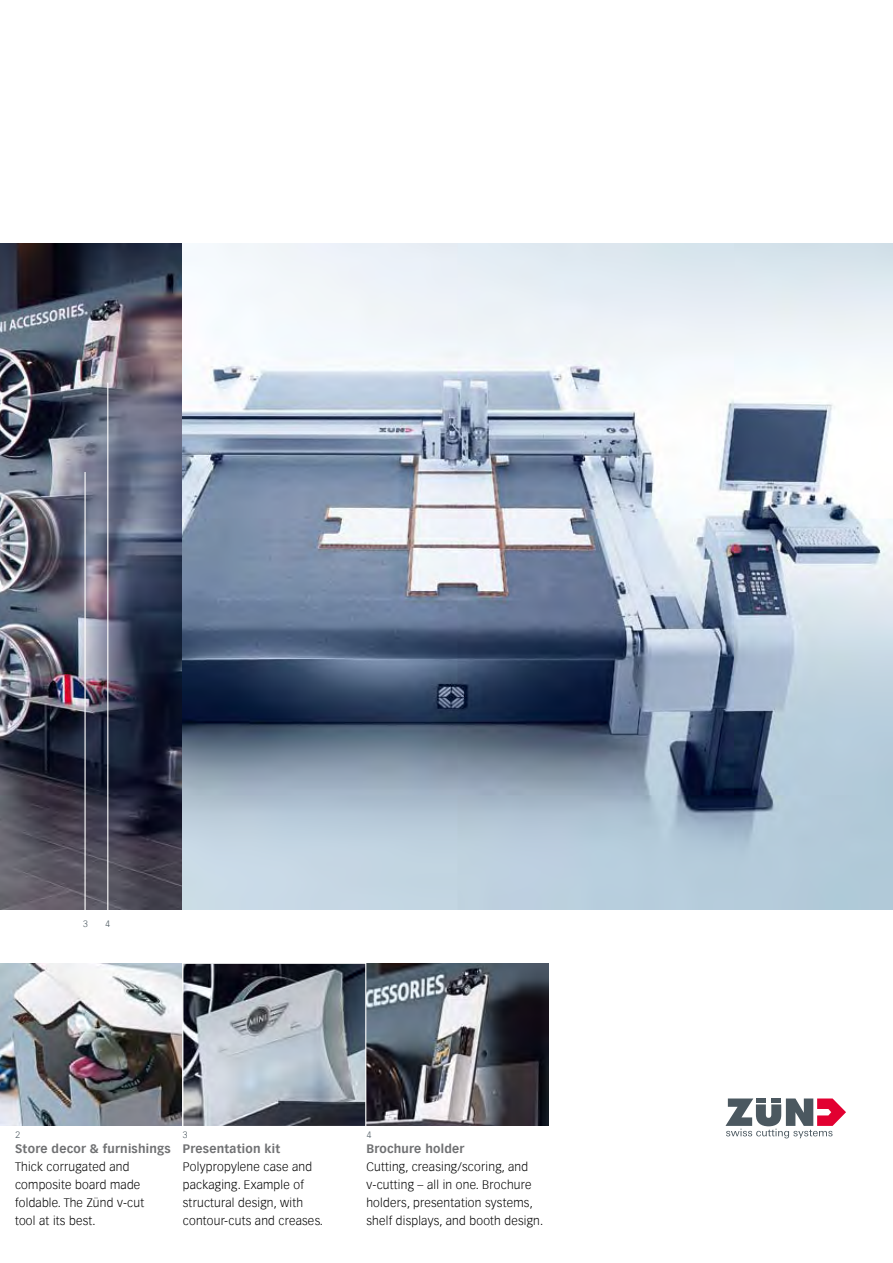
<style>
.page{position:relative;width:893px;height:1263px;background:#fff}
.page>*{position:absolute;margin:0;border:0;box-sizing:border-box;transform-origin:0 0}
.t1{font:300 12px/18px "Vectora Com";letter-spacing:.02em;color:#000}
.t2{font:700 12px "Vectora Com";letter-spacing:.02em;color:#707173}
.t3{font:300 9px "Vectora Com";color:#4b5860}
</style>
<div class="page">
<img style="left:0;top:244px;width:893px;height:666px">
<hr style="left:107px;top:383px;width:1px;height:534px;background:#fff">
<hr style="left:85px;top:472px;width:1px;height:446px;background:#fff">
<svg style="left:725px;top:1098px;width:121px;height:40px"></svg>
<img style="left:0;top:964px;width:182px;height:162px">
<svg style="left:366px;top:964px;width:183px;height:162px;background:#5a5e66"></svg>
<svg style="left:183px;top:964px;width:182px;height:162px;background:#878e98"></svg>
<p class="t3" style="left:83px;top:918px;width:6px">3</p>
<p class="t3" style="left:106px;top:918px;width:6px">4</p>
<p class="t3" style="left:16px;top:1129px;width:6px">2</p>
<p class="t3" style="left:183px;top:1129px;width:6px">3</p>
<p class="t3" style="left:367px;top:1129px;width:6px">4</p>
<p class="t2" style="left:15px;top:1141px;width:157px">Store decor &amp; furnishings</p>
<p class="t1" style="left:15px;top:1158px;width:131px">Thick corrugated and composite board made foldable. The Zünd v-cut tool at its best.</p>
<p class="t2" style="left:183px;top:1141px;width:99px">Presentation kit</p>
<p class="t1" style="left:183px;top:1158px;width:142px">Polypropylene case and packaging. Example of structural design, with contour-cuts and creases.</p>
<p class="t2" style="left:366px;top:1141px;width:100px">Brochure holder</p>
<p class="t1" style="left:366px;top:1158px;width:178px">Cutting, creasing/scoring, and v-cutting – all in one. Brochure holders, presentation systems, shelf displays, and booth design.</p>
</div>
